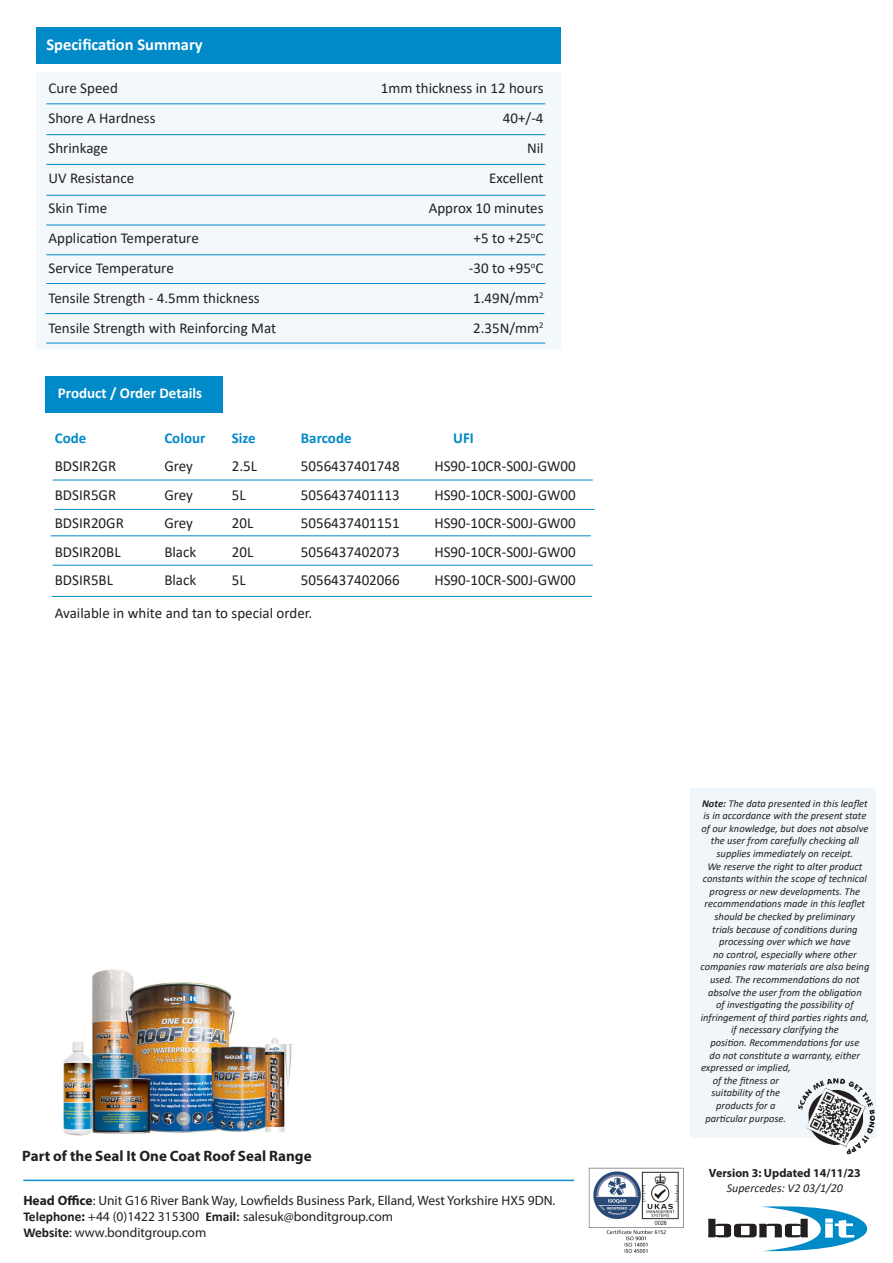
<style>
.page{position:relative;width:893px;height:1263px;background:#fff}
.page>*{position:absolute;margin:0;border:0;box-sizing:border-box;transform-origin:0 0}
.t1{font:700 16.5px "Calibri";color:#fff}
.t2{font:15.3px "Calibri";color:#231f20}
.t3{font:700 15.3px "Calibri";color:#008ac7}
.t4{font:15px "Calibri";color:#231f20}
.t5{font:700 15px "Myriad Pro";color:#231f20}
.t6{font:700 15px "Calibri";color:#008ac7}
.t7{font:700 15px "Calibri";color:#fff}
.t8{font:13.5px "Myriad Pro";color:#231f20}
.t9{font:700 12px "Myriad Pro";color:#231f20}
.t10{font:italic 12px "Calibri";color:#231f20}
.t11{font:italic 10.5px/12.6px "Calibri";color:#231f20;text-align:center}
.s1{font-weight:700}
.s2{font-family:"Calibri";font-weight:700}
</style>
<div class="page">
<div style="left:45px;top:376px;width:178px;height:37px;background:#008ac7"></div>
<div style="left:690px;top:788px;width:186px;height:349px;background:#f0f6fa"></div>
<div style="left:36px;top:72px;width:524px;height:278px;background:#f3f8fb"></div>
<div style="left:36px;top:27px;width:524px;height:37px;background:#008ac7"></div>
<svg style="left:708px;top:1206px;width:160px;height:46px"></svg>
<hr style="left:46px;top:103px;width:499px;height:1px;background:#008ac7">
<hr style="left:46px;top:134px;width:499px;height:1px;background:#008ac7">
<hr style="left:46px;top:164px;width:499px;height:1px;background:#008ac7">
<hr style="left:46px;top:195px;width:499px;height:1px;background:#008ac7">
<hr style="left:23px;top:1180px;width:551px;height:1px;background:#008ac7">
<img style="left:589px;top:1167px;width:95px;height:86px">
<hr style="left:53px;top:480px;width:540px;height:1px;background:#008ac7">
<img style="left:799px;top:1078px;width:67px;height:69px">
<hr style="left:46px;top:225px;width:499px;height:1px;background:#008ac7">
<hr style="left:46px;top:254px;width:499px;height:1px;background:#008ac7">
<hr style="left:46px;top:283px;width:499px;height:1px;background:#008ac7">
<hr style="left:45px;top:313px;width:499px;height:1px;background:#008ac7">
<hr style="left:46px;top:343px;width:499px;height:1px;background:#008ac7">
<hr style="left:54px;top:509px;width:541px;height:1px;background:#008ac7">
<img style="left:63px;top:969px;width:230px;height:167px">
<hr style="left:51px;top:535px;width:540px;height:1px;background:#008ac7">
<hr style="left:53px;top:565px;width:540px;height:1px;background:#008ac7">
<hr style="left:52px;top:596px;width:540px;height:1px;background:#008ac7">
<p class="t1" style="left:46px;top:32px;width:158px">Specification Summary</p>
<p class="t4" style="left:49px;top:78px;width:71px">Cure Speed</p>
<p class="t4" style="left:381px;top:78px;width:164px">1mm thickness in 12 hours</p>
<p class="t4" style="left:49px;top:108px;width:109px">Shore A Hardness</p>
<p class="t4" style="left:503px;top:108px;width:42px">40+/-4</p>
<p class="t4" style="left:49px;top:138px;width:61px">Shrinkage</p>
<p class="t4" style="left:527px;top:138px;width:18px">Nil</p>
<p class="t4" style="left:49px;top:168px;width:87px">UV Resistance</p>
<p class="t4" style="left:489px;top:168px;width:56px">Excellent</p>
<p class="t4" style="left:49px;top:198px;width:60px">Skin Time</p>
<p class="t4" style="left:429px;top:198px;width:116px">Approx 10 minutes</p>
<p class="t4" style="left:49px;top:228px;width:152px">Application Temperature</p>
<p class="t4" style="left:474px;top:228px;width:71px">+5 to +25<sup>o</sup>C</p>
<p class="t4" style="left:49px;top:258px;width:127px">Service Temperature</p>
<p class="t4" style="left:469px;top:258px;width:76px">-30 to +95<sup>o</sup>C</p>
<p class="t4" style="left:49px;top:288px;width:213px">Tensile Strength - 4.5mm thickness</p>
<p class="t4" style="left:473px;top:288px;width:72px">1.49N/mm<sup>2</sup></p>
<p class="t4" style="left:49px;top:318px;width:229px">Tensile Strength with Reinforcing Mat</p>
<p class="t4" style="left:473px;top:318px;width:72px">2.35N/mm<sup>2</sup></p>
<p class="t7" style="left:58px;top:383px;width:146px">Product / Order Details</p>
<p class="t6" style="left:55px;top:427px;width:33px">Code</p>
<p class="t6" style="left:164px;top:427px;width:43px">Colour</p>
<p class="t6" style="left:232px;top:427px;width:26px">Size</p>
<p class="t6" style="left:301px;top:427px;width:52px">Barcode</p>
<p class="t3" style="left:453px;top:427px;width:22px">UFI</p>
<p class="t2" style="left:55px;top:456px;width:63px">BDSIR2GR</p>
<p class="t2" style="left:164px;top:456px;width:30px">Grey</p>
<p class="t2" style="left:232px;top:456px;width:27px">2.5L</p>
<p class="t2" style="left:301px;top:456px;width:100px">5056437401748</p>
<p class="t2" style="left:434px;top:456px;width:143px">HS90-10CR-S00J-GW00</p>
<p class="t2" style="left:55px;top:484px;width:63px">BDSIR5GR</p>
<p class="t2" style="left:164px;top:484px;width:30px">Grey</p>
<p class="t2" style="left:232px;top:484px;width:15px">5L</p>
<p class="t2" style="left:301px;top:484px;width:100px">5056437401113</p>
<p class="t2" style="left:434px;top:484px;width:143px">HS90-10CR-S00J-GW00</p>
<p class="t2" style="left:55px;top:513px;width:71px">BDSIR20GR</p>
<p class="t2" style="left:164px;top:513px;width:30px">Grey</p>
<p class="t2" style="left:232px;top:513px;width:23px">20L</p>
<p class="t2" style="left:301px;top:513px;width:100px">5056437401151</p>
<p class="t2" style="left:434px;top:513px;width:143px">HS90-10CR-S00J-GW00</p>
<p class="t2" style="left:55px;top:541px;width:67px">BDSIR20BL</p>
<p class="t2" style="left:164px;top:541px;width:33px">Black</p>
<p class="t2" style="left:232px;top:541px;width:23px">20L</p>
<p class="t2" style="left:301px;top:541px;width:100px">5056437402073</p>
<p class="t2" style="left:434px;top:541px;width:143px">HS90-10CR-S00J-GW00</p>
<p class="t2" style="left:55px;top:570px;width:60px">BDSIR5BL</p>
<p class="t2" style="left:164px;top:570px;width:33px">Black</p>
<p class="t2" style="left:232px;top:570px;width:15px">5L</p>
<p class="t2" style="left:301px;top:570px;width:100px">5056437402066</p>
<p class="t2" style="left:434px;top:570px;width:143px">HS90-10CR-S00J-GW00</p>
<p class="t4" style="left:55px;top:602px;width:259px">Available in white and tan to special order.</p>
<p class="t5" style="left:22px;top:1146px;width:291px">Part of the Seal It One Coat Roof Seal Range</p>
<p class="t8" style="left:23px;top:1192px;width:534px"><span class="s1">Head Office</span>: Unit G16 River Bank Way, Lowfields Business Park, Elland, West Yorkshire HX5 9DN.</p>
<p class="t8" style="left:23px;top:1208px;width:371px"><span class="s2">Telephone</span><span class="s1">:</span> +44 (0)1422 315300 <span class="s2">Email:</span> salesuk@bonditgroup.com</p>
<p class="t8" style="left:23px;top:1224px;width:184px"><span class="s2">Website</span>: www.bonditgroup.com</p>
<p class="t11" style="left:701px;top:796px;width:168px"><span class="s1">Note:</span> The data presented in this leaflet is in accordance with the present state of our knowledge, but does not absolve the user from carefully checking all supplies immediately on receipt.</p>
<p class="t11" style="left:700px;top:859px;width:170px">We reserve the right to alter product constants within the scope of technical progress or new developments. The recommendations made in this leaflet should be checked by preliminary<br>trials because of conditions during processing over which we have<br>no control, especially where other companies raw materials are also being used. The recommendations do not absolve the user from the obligation<br>of investigating the possibility of infringement of third parties rights and, if necessary clarifying the</p>
<p class="t11" style="left:710px;top:1036px;width:151px">position. Recommendations for use</p>
<p class="t11" style="left:710px;top:1048px;width:152px">do not constitute a warranty, either</p>
<p class="t11" style="left:701px;top:1061px;width:91px">expressed or implied,</p>
<p class="t11" style="left:713px;top:1073px;width:68px">of the fitness or</p>
<p class="t11" style="left:711px;top:1086px;width:70px">suitability of the</p>
<p class="t11" style="left:716px;top:1099px;width:61px">products for a</p>
<p class="t11" style="left:705px;top:1111px;width:82px">particular purpose.</p>
<p class="t9" style="left:709px;top:1165px;width:154px">Version 3: Updated 14/11/23</p>
<p class="t10" style="left:727px;top:1179px;width:118px">Supercedes: V2 03/1/20</p>
</div>
